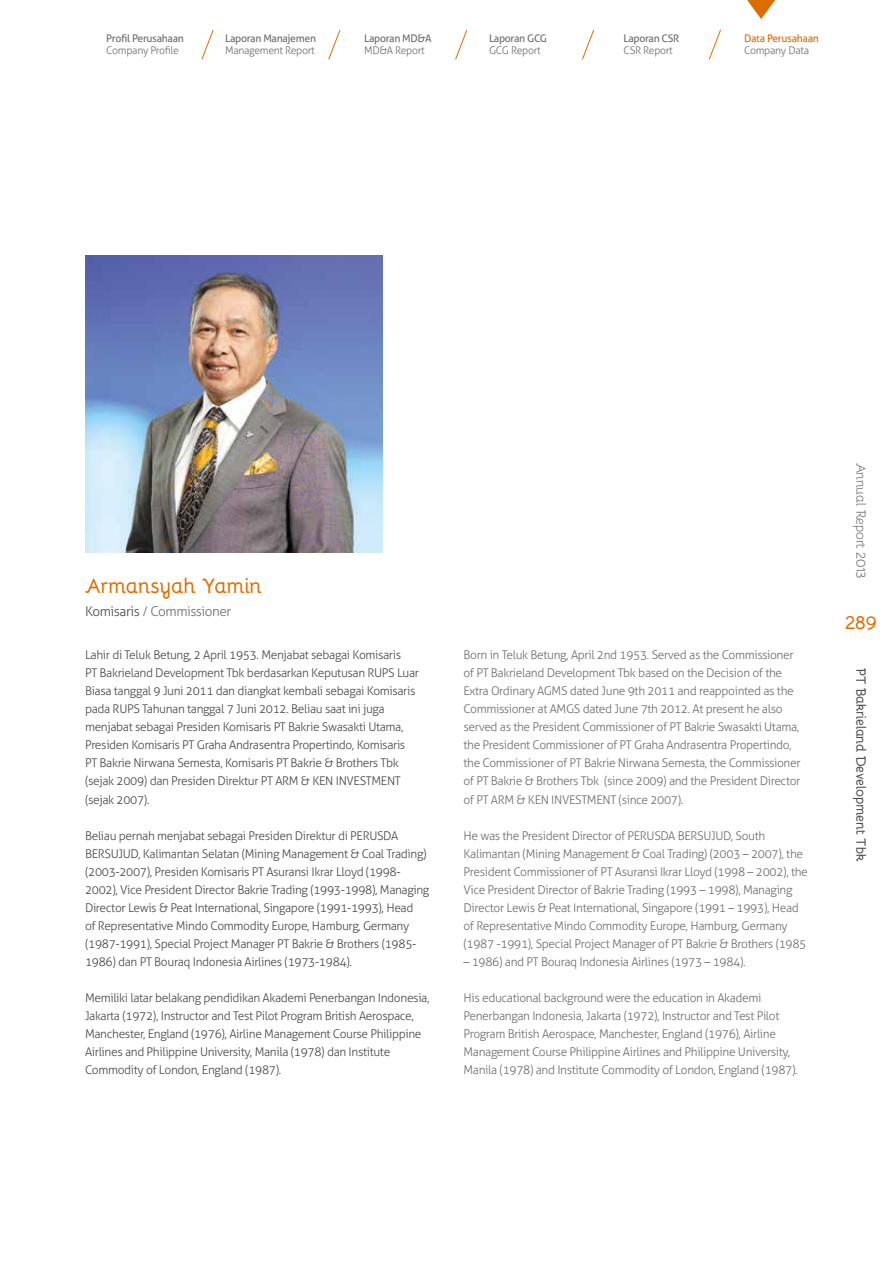
<style>
.page{position:relative;width:893px;height:1263px;background:#fff}
.page>*{position:absolute;margin:0;border:0;box-sizing:border-box;transform-origin:0 0}
.t1{font:700 21px "Bellota";letter-spacing:-.035em;color:#de6d01}
.t2{font:700 19.5px "Bellota";color:#de6d01}
.t3{font:700 13.5px "Bellota";letter-spacing:-.04em;color:#4a4a49}
.t4{font:300 13.5px "Aller";letter-spacing:-.03em;color:#706f6f}
.t5{font:13.5px "Bellota";letter-spacing:-.05em;color:#706f6f}
.t6{font:300 12px/18px "Aller";letter-spacing:-.03em;color:#706f6f}
.t7{font:300 12px/18px "Aller";letter-spacing:-.03em;color:#4a4a49}
.t8{font:300 10.5px "Aller";letter-spacing:-.03em;color:#706f6f}
.t9{font:10.5px "Aller";letter-spacing:-.03em;color:#706f6f}
.t10{font:10.5px "Aller";letter-spacing:-.03em;color:#de6d01}
.s1{color:#4a4a49}
</style>
<div class="page">
<svg style="left:328px;top:29px;width:13px;height:31px"></svg>
<svg style="left:201px;top:29px;width:13px;height:31px"></svg>
<svg style="left:455px;top:29px;width:13px;height:31px"></svg>
<svg style="left:582px;top:29px;width:13px;height:31px"></svg>
<svg style="left:708px;top:29px;width:13px;height:31px"></svg>
<svg style="left:747px;top:0;width:28px;height:19px"></svg>
<img style="left:85px;top:255px;width:298px;height:298px">
<p class="t9" style="left:106px;top:32px;width:79px">Profil Perusahaan</p>
<p class="t8" style="left:106px;top:44px;width:74px">Company Profile</p>
<p class="t9" style="left:225px;top:32px;width:92px">Laporan Manajemen</p>
<p class="t8" style="left:225px;top:44px;width:91px">Management Report</p>
<p class="t9" style="left:364px;top:32px;width:69px">Laporan MD&amp;A</p>
<p class="t8" style="left:364px;top:44px;width:62px">MD&amp;A Report</p>
<p class="t9" style="left:489px;top:32px;width:60px">Laporan GCG</p>
<p class="t8" style="left:489px;top:44px;width:53px">GCG Report</p>
<p class="t9" style="left:623px;top:32px;width:57px">Laporan CSR</p>
<p class="t8" style="left:623px;top:44px;width:51px">CSR Report</p>
<p class="t10" style="left:744px;top:32px;width:76px">Data Perusahaan</p>
<p class="t8" style="left:744px;top:44px;width:66px">Company Data</p>
<h1 class="t1" style="left:85px;top:569px;width:179px">Armansyah Yamin</h1>
<p class="t4" style="left:85px;top:603px;width:148px"><span class="s1">Komisaris</span> / Commissioner</p>
<p class="t7" style="left:85px;top:646px;width:336px">Lahir di Teluk Betung, 2 April 1953. Menjabat sebagai Komisaris<br>PT Bakrieland Development Tbk berdasarkan Keputusan RUPS Luar Biasa tanggal 9 Juni 2011 dan diangkat kembali sebagai Komisaris pada RUPS Tahunan tanggal 7 Juni 2012. Beliau saat ini juga menjabat sebagai Presiden Komisaris PT Bakrie Swasakti Utama, Presiden Komisaris PT Graha Andrasentra Propertindo, Komisaris PT Bakrie Nirwana Semesta, Komisaris PT Bakrie &amp; Brothers Tbk (sejak 2009) dan Presiden Direktur PT ARM &amp; KEN INVESTMENT (sejak 2007).</p>
<p class="t7" style="left:85px;top:826px;width:346px">Beliau pernah menjabat sebagai Presiden Direktur di PERUSDA BERSUJUD, Kalimantan Selatan (Mining Management &amp; Coal Trading) (2003-2007), Presiden Komisaris PT Asuransi Ikrar Lloyd (1998- 2002), Vice President Director Bakrie Trading (1993-1998), Managing Director Lewis &amp; Peat International, Singapore (1991-1993), Head<br>of Representative Mindo Commodity Europe, Hamburg, Germany (1987-1991), Special Project Manager PT Bakrie &amp; Brothers (1985- 1986) dan PT Bouraq Indonesia Airlines (1973-1984).</p>
<p class="t7" style="left:85px;top:988px;width:346px">Memiliki latar belakang pendidikan Akademi Penerbangan Indonesia, Jakarta (1972), Instructor and Test Pilot Program British Aerospace, Manchester, England (1976), Airline Management Course Philippine Airlines and Philippine University, Manila (1978) dan Institute Commodity of London, England (1987).</p>
<p class="t6" style="left:463px;top:646px;width:339px">Born in Teluk Betung, April 2nd 1953. Served as the Commissioner of PT Bakrieland Development Tbk based on the Decision of the Extra Ordinary AGMS dated June 9th 2011 and reappointed as the Commissioner at AMGS dated June 7th 2012. At present he also served as the President Commissioner of PT Bakrie Swasakti Utama, the President Commissioner of PT Graha Andrasentra Propertindo, the Commissioner of PT Bakrie Nirwana Semesta, the Commissioner of PT Bakrie &amp; Brothers Tbk (since 2009) and the President Director of PT ARM &amp; KEN INVESTMENT (since 2007).</p>
<p class="t6" style="left:463px;top:826px;width:346px">He was the President Director of PERUSDA BERSUJUD, South Kalimantan (Mining Management &amp; Coal Trading) (2003 – 2007), the President Commissioner of PT Asuransi Ikrar Lloyd (1998 – 2002), the Vice President Director of Bakrie Trading (1993 – 1998), Managing Director Lewis &amp; Peat International, Singapore (1991 – 1993), Head of Representative Mindo Commodity Europe, Hamburg, Germany (1987 -1991), Special Project Manager of PT Bakrie &amp; Brothers (1985</p>
<p class="t6" style="left:463px;top:952px;width:284px">– 1986) and PT Bouraq Indonesia Airlines (1973 – 1984).</p>
<p class="t6" style="left:463px;top:988px;width:336px">His educational background were the education in Akademi Penerbangan Indonesia, Jakarta (1972), Instructor and Test Pilot Program British Aerospace, Manchester, England (1976), Airline Management Course Philippine Airlines and Philippine University, Manila (1978) and Institute Commodity of London, England (1987).</p>
<p class="t5" style="left:872px;top:463px;width:118px;rotate:90deg">Annual Report 2013</p>
<h2 class="t2" style="left:845px;top:606px;width:34px">289</h2>
<p class="t3" style="left:872px;top:668px;width:195px;rotate:90deg">PT Bakrieland Development Tbk</p>
</div>
